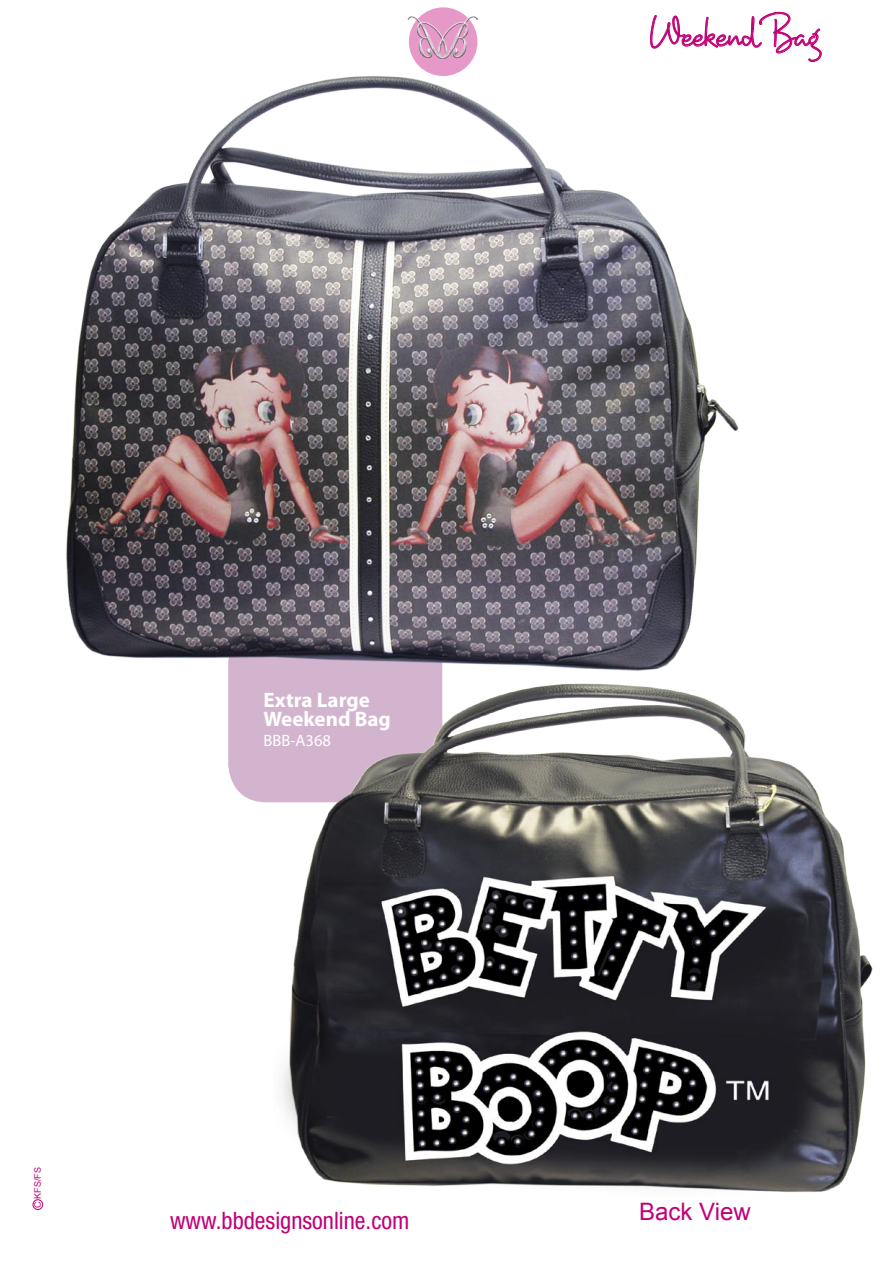
<style>
.page{position:relative;width:893px;height:1263px;background:#fff}
.page>*{position:absolute;margin:0;border:0;box-sizing:border-box;transform-origin:0 0}
.t1{font:37.5px "Dartangnon ITCTT";color:#c10077}
.t2{font:condensed 24px "Helvetica Neue";color:#c10077}
.t3{font:24px "Arial";color:#c10077}
.t4{font:700 21px "Myriad";color:#fff}
.t5{font:16.5px "Myriad";color:#fff}
.t6{font:9px "Arial";color:#c10077}
</style>
<div class="page">
<div style="left:33px;top:1199px;width:10px;height:11px;border:1px solid #c10077;border-radius:50%"></div>
<svg style="left:650px;top:12px;width:172px;height:50px"></svg>
<div style="left:408px;top:7px;width:70px;height:70px;background:#e699c9;border-radius:50%"></div>
<img style="left:407px;top:15px;width:71px;height:44px">
<svg style="left:228px;top:681px;width:46px;height:121px;background:#d5b8d0"></svg>
<img style="left:66px;top:72px;width:673px;height:609px">
<img style="left:274px;top:674px;width:599px;height:518px">
<p class="t1" style="left:648px;top:10px;width:171px">Weekend Bag</p>
<p class="t4" style="left:264px;top:689px;width:108px">Extra Large</p>
<p class="t4" style="left:264px;top:708px;width:129px">Weekend Bag</p>
<p class="t5" style="left:264px;top:732px;width:69px">BBB-A368</p>
<p class="t6" style="left:32px;top:1208px;width:42px;rotate:-90deg">C KFS/FS</p>
<p class="t2" style="left:170px;top:1206px;width:241px">www.bbdesignsonline.com</p>
<p class="t3" style="left:639px;top:1195px;width:113px">Back View</p>
</div>
